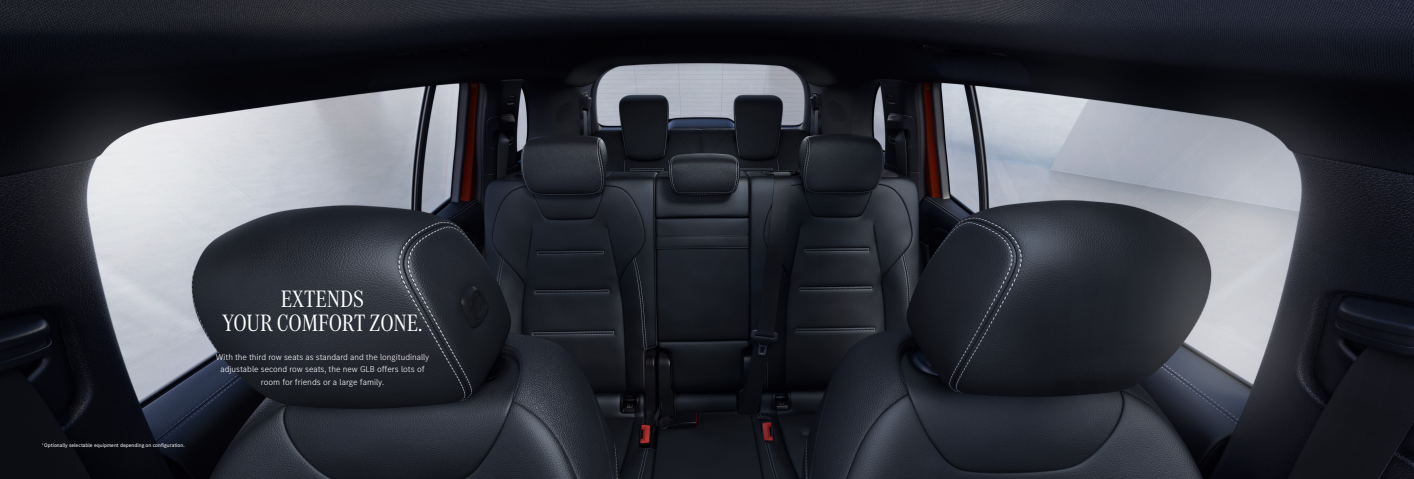
<style>
.page{position:relative;width:1414px;height:479px;background:#fff}
.page>*{position:absolute;margin:0;border:0;box-sizing:border-box;transform-origin:0 0}
._04_MBCorpoA_reg_versal_zentr_28pt_ZAB_28{font:24.5px "MB Corpo A Title Cond";color:#fff}
._05_MBCorpoS_light_zentr_10pt_ZAB_14_173_{font:300 8.75px/12.4px "MB Corpo S Text";color:#fff;text-align:center}
._06_MBCorpoS_reg_6pt_ZAB_7_2pt_Papier{font:5.25px "MB Corpo S Text";color:#fff}
</style>
<div class="page">
<img style="left:0;top:0;width:1414px;height:479px">
<p class="_06_MBCorpoS_reg_6pt_ZAB_7_2pt_Papier" style="left:42px;top:441px;width:144px"><sup>1</sup> Optionally selectable equipment depending on configuration.</p>
<p class="_04_MBCorpoA_reg_versal_zentr_28pt_ZAB_28" style="left:281px;top:283px;width:85px">EXTENDS</p>
<p class="_04_MBCorpoA_reg_versal_zentr_28pt_ZAB_28" style="left:222px;top:307px;width:202px">YOUR COMFORT ZONE.</p>
<p class="_05_MBCorpoS_light_zentr_10pt_ZAB_14_173_" style="left:216px;top:350px;width:215px">With the third row seats as standard and the longitudinally</p>
<p class="_05_MBCorpoS_light_zentr_10pt_ZAB_14_173_" style="left:220px;top:363px;width:206px">adjustable second row seats, the new GLB offers lots of room for friends or a large family.</p>
</div>
